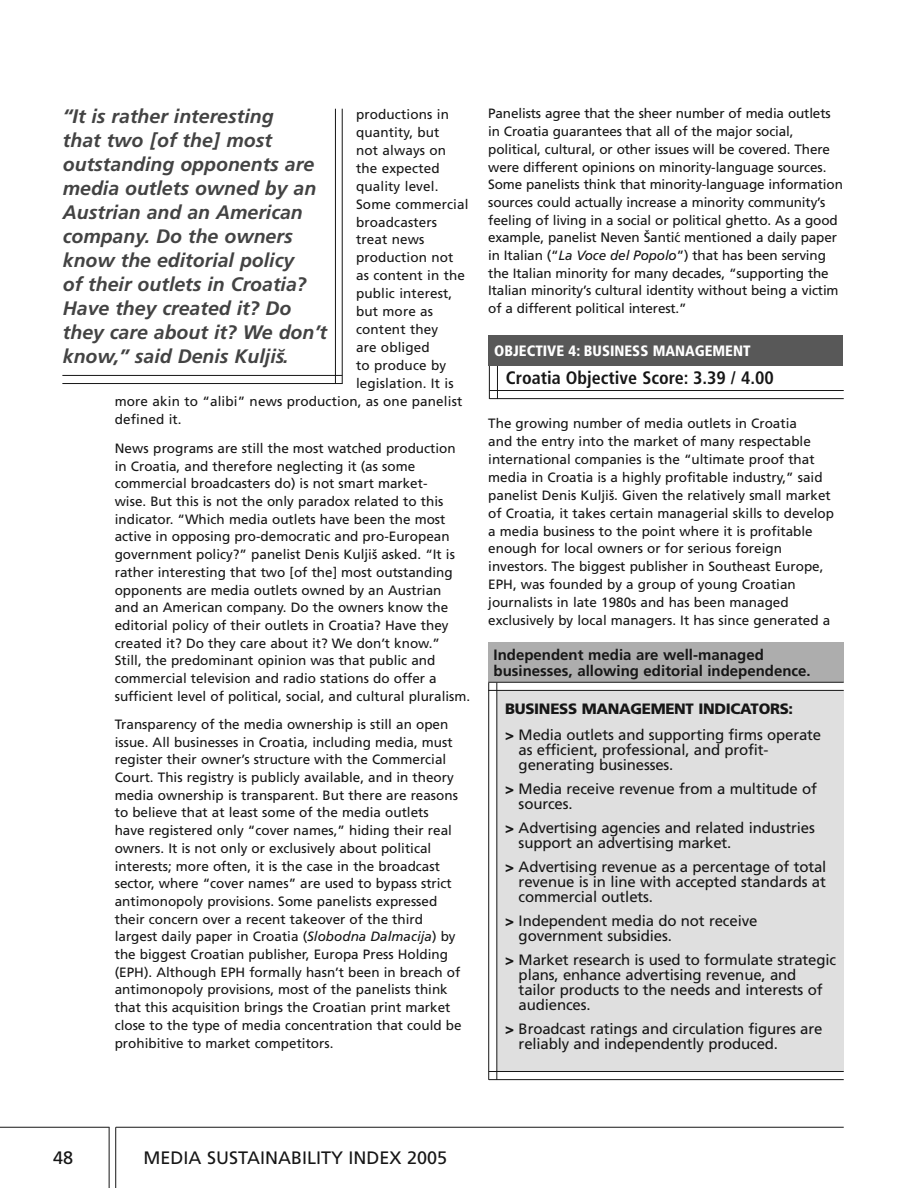
<style>
.page{position:relative;width:918px;height:1188px;background:#fff}
.page>*{position:absolute;margin:0;border:0;box-sizing:border-box;transform-origin:0 0}
.t1{font:italic 700 19.5px/24px "Frutiger";color:#434343}
.t2{font:700 condensed 18px "Frutiger";color:#161616}
.t3{font:18px "Frutiger";color:#161616}
.t4{font:15px/15px "Frutiger";letter-spacing:-.01em;color:#161616}
.t5{font:700 15px/16.5px "Frutiger";color:#161616}
.t6{font:900 condensed 15px "Frutiger";color:#fff}
.t7{font:13.5px/17.7px "Frutiger";color:#161616}
.s1{font-style:italic}
.s2{font-weight:900}
</style>
<div class="page">
<hr style="left:0;top:1127px;width:110px;height:1px;background:#161616">
<hr style="left:116px;top:1127px;width:728px;height:1px;background:#161616">
<hr style="left:115px;top:1127px;width:1px;height:61px;background:#161616">
<hr style="left:109px;top:1127px;width:1px;height:61px;background:#161616">
<hr style="left:490px;top:390px;width:354px;height:1px;background:#161616">
<hr style="left:490px;top:398px;width:354px;height:1px;background:#161616">
<hr style="left:497px;top:363px;width:1px;height:36px;background:#161616">
<hr style="left:489px;top:363px;width:1px;height:36px;background:#161616">
<div style="left:488px;top:335px;width:355px;height:30px;background:#585858"></div>
<div style="left:497px;top:691px;width:347px;height:381px;background:#dfdfdf"></div>
<div style="left:488px;top:642px;width:356px;height:40px;background:#adadad"></div>
<hr style="left:488px;top:682px;width:356px;height:1px;background:#161616">
<hr style="left:488px;top:690px;width:356px;height:1px;background:#161616">
<hr style="left:489px;top:1071px;width:355px;height:1px;background:#161616">
<hr style="left:489px;top:1079px;width:355px;height:1px;background:#161616">
<hr style="left:496px;top:683px;width:1px;height:397px;background:#161616">
<hr style="left:488px;top:683px;width:1px;height:397px;background:#161616">
<hr style="left:335px;top:109px;width:1px;height:274px;background:#161616">
<hr style="left:342px;top:109px;width:1px;height:275px;background:#161616">
<hr style="left:62px;top:375px;width:280px;height:1px;background:#161616">
<hr style="left:62px;top:383px;width:281px;height:1px;background:#161616">
<p class="t7" style="left:356px;top:106px;width:94px">productions in</p>
<p class="t7" style="left:356px;top:124px;width:85px">quantity, but</p>
<p class="t7" style="left:356px;top:142px;width:92px">not always on</p>
<p class="t7" style="left:356px;top:160px;width:85px">the expected</p>
<p class="t7" style="left:356px;top:178px;width:84px">quality level.</p>
<p class="t7" style="left:356px;top:196px;width:114px">Some commercial</p>
<p class="t7" style="left:356px;top:214px;width:83px">broadcasters</p>
<p class="t7" style="left:356px;top:232px;width:70px">treat news</p>
<p class="t7" style="left:356px;top:250px;width:99px">production not</p>
<p class="t7" style="left:356px;top:268px;width:111px">as content in the</p>
<p class="t7" style="left:356px;top:286px;width:98px">public interest,</p>
<p class="t7" style="left:356px;top:304px;width:79px">but more as</p>
<p class="t7" style="left:356px;top:322px;width:84px">content they</p>
<p class="t7" style="left:356px;top:340px;width:75px">are obliged</p>
<p class="t7" style="left:356px;top:358px;width:92px">to produce by</p>
<p class="t7" style="left:356px;top:376px;width:99px">legislation. It is</p>
<p class="t7" style="left:115px;top:394px;width:349px">more akin to “alibi” news production, as one panelist</p>
<p class="t7" style="left:115px;top:412px;width:68px">defined it.</p>
<p class="t7" style="left:115px;top:441px;width:357px">News programs are still the most watched production in Croatia, and therefore neglecting it (as some commercial broadcasters do) is not smart market-<br>wise. But this is not the only paradox related to this indicator. “Which media outlets have been the most active in opposing pro-democratic and pro-European government policy?” panelist Denis Kuljiš asked. “It is rather interesting that two [of the] most outstanding opponents are media outlets owned by an Austrian<br>and an American company. Do the owners know the editorial policy of their outlets in Croatia? Have they created it? Do they care about it? We don’t know.” Still, the predominant opinion was that public and commercial television and radio stations do offer a sufficient level of political, social, and cultural pluralism.</p>
<p class="t7" style="left:115px;top:716px;width:348px">Transparency of the media ownership is still an open issue. All businesses in Croatia, including media, must register their owner’s structure with the Commercial Court. This registry is publicly available, and in theory media ownership is transparent. But there are reasons to believe that at least some of the media outlets have registered only “cover names,” hiding their real owners. It is not only or exclusively about political interests; more often, it is the case in the broadcast sector, where “cover names” are used to bypass strict antimonopoly provisions. Some panelists expressed their concern over a recent takeover of the third largest daily paper in Croatia (<span class="s1">Slobodna Dalmacija</span>) by the biggest Croatian publisher, Europa Press Holding (EPH). Although EPH formally hasn’t been in breach of antimonopoly provisions, most of the panelists think that this acquisition brings the Croatian print market close to the type of media concentration that could be prohibitive to market competitors.</p>
<p class="t1" style="left:63px;top:106px;width:266px">“It is rather interesting<br>that two [of the] most outstanding opponents are media outlets owned by an<br>Austrian and an American company. Do the owners know the editorial policy<br>of their outlets in Croatia?<br>Have they created it? Do they care about it? We don’t know,” said Denis Kuljis˘.</p>
<p class="t7" style="left:488px;top:106px;width:356px">Panelists agree that the sheer number of media outlets in Croatia guarantees that all of the major social, political, cultural, or other issues will be covered. There were different opinions on minority-language sources.<br>Some panelists think that minority-language information sources could actually increase a minority community’s feeling of living in a social or political ghetto. As a good example, panelist Neven Šanti´c mentioned a daily paper in Italian (“<span class="s1">La Voce del Popolo</span>”) that has been serving the Italian minority for many decades, “supporting the Italian minority’s cultural identity without being a victim of a different political interest.”</p>
<p class="t6" style="left:494px;top:344px;width:258px">OBJECTIVE 4: BUSINESS MANAGEMENT</p>
<h2 class="t2" style="left:506px;top:370px;width:269px">Croatia Objective Score: 3.39 / 4.00</h2>
<p class="t7" style="left:488px;top:415px;width:347px">The growing number of media outlets in Croatia<br>and the entry into the market of many respectable international companies is the “ultimate proof that media in Croatia is a highly profitable industry,” said panelist Denis Kuljiš. Given the relatively small market of Croatia, it takes certain managerial skills to develop a media business to the point where it is profitable enough for local owners or for serious foreign investors. The biggest publisher in Southeast Europe, EPH, was founded by a group of young Croatian journalists in late 1980s and has been managed exclusively by local managers. It has since generated a</p>
<p class="t5" style="left:494px;top:647px;width:319px">Independent media are well-managed businesses, allowing editorial independence.</p>
<p class="t4" style="left:505px;top:698px;width:318px;line-height:25.8px"><span class="s2">BUSINESS MANAGEMENT INDICATORS:<br>&gt;</span> Media outlets and supporting firms operate</p>
<p class="t4" style="left:519px;top:744px;width:251px">as efficient, professional, and profit&shy;generating businesses.</p>
<p class="t4" style="left:519px;top:783px;width:300px;text-indent:-14px"><span class="s2">&gt;</span> Media receive revenue from a multitude of sources.</p>
<p class="t4" style="left:519px;top:822px;width:298px;text-indent:-14px"><span class="s2">&gt;</span> Advertising agencies and related industries support an advertising market.</p>
<p class="t4" style="left:519px;top:861px;width:309px;text-align:justify;text-indent:-14px"><span class="s2">&gt;</span> Advertising revenue as a percentage of total revenue is in line with accepted standards at commercial outlets.</p>
<p class="t4" style="left:519px;top:915px;width:240px;text-indent:-14px"><span class="s2">&gt;</span> Independent media do not receive government subsidies.</p>
<p class="t4" style="left:519px;top:954px;width:319px;text-indent:-14px"><span class="s2">&gt;</span> Market research is used to formulate strategic plans, enhance advertising revenue, and tailor products to the needs and interests of audiences.</p>
<p class="t4" style="left:519px;top:1023px;width:305px;text-indent:-14px"><span class="s2">&gt;</span> Broadcast ratings and circulation figures are reliably and independently produced.</p>
<h2 class="t3" style="left:53px;top:1150px;width:22px">48</h2>
<h2 class="t3" style="left:144px;top:1150px;width:305px">MEDIA SUSTAINABILITY INDEX 2005</h2>
</div>
